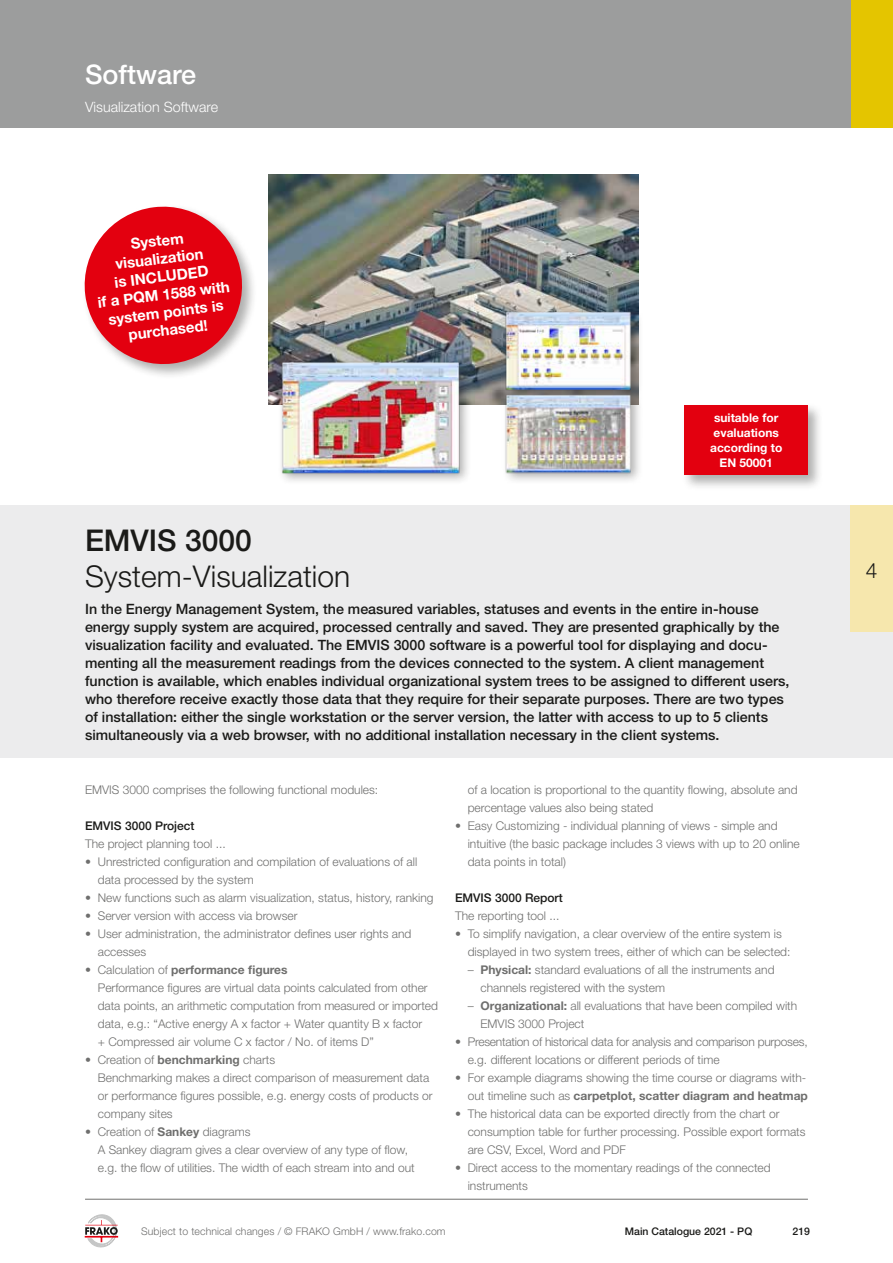
<style>
.page{position:relative;width:893px;height:1263px;background:#fff}
.page>*{position:absolute;margin:0;border:0;box-sizing:border-box;transform-origin:0 0}
.t1{font:300 30px "Helvetica Neue LT Std";color:#1a1a18}
.t2{font:500 30px "Helvetica Neue LT Std";color:#1a1a18}
.t3{font:500 27px "Helvetica Neue LT Std";color:#fff}
.t4{font:300 21px "Helvetica Neue LT Std";color:#1a1a18}
.t5{font:700 15px/18px "Helvetica Neue LT Std";color:#fff;text-align:center}
.t6{font:500 14.25px/18px "Helvetica Neue LT Std";color:#1a1a18}
.t7{font:300 14.25px "Helvetica Neue LT Std";color:#fff}
.t8{font:300 12px/18px "Helvetica Neue LT Std";color:#6f6f6e}
.t9{font:300 12px/18px "Helvetica Neue LT Std";letter-spacing:-.02em;color:#6f6f6e}
.t10{font:700 12px/15px "Helvetica Neue LT Std";color:#fff;text-align:center}
.t11{font:500 12px "Helvetica Neue LT Std";color:#1a1a18}
.t12{font:300 10.5px "Helvetica Neue LT Std";letter-spacing:.01em;color:#6f6f6e}
.t13{font:500 10.5px "Helvetica Neue LT Std";color:#1a1a18}
.s1{font-weight:700}
</style>
<div class="page">
<div style="left:850px;top:0;width:43px;height:128px;background:#e4c500"></div>
<img style="left:268px;top:175px;width:371px;height:230px">
<div style="left:0;top:506px;width:893px;height:252px;background:#ececed"></div>
<div style="left:850px;top:506px;width:43px;height:126px;background:#f6e7ad"></div>
<div style="left:0;top:0;width:850px;height:128px;background:#9c9d9d"></div>
<hr style="left:85px;top:1199px;width:723px;height:1px;background:#6f6f6e">
<svg style="left:85px;top:1214px;width:34px;height:34px"></svg>
<img style="left:276px;top:187px;width:364px;height:294px">
<div style="left:82px;top:204px;width:176px;height:175px;background:#1a1a18;opacity:.35"></div>
<svg style="left:82px;top:204px;width:165px;height:165px"></svg>
<div style="left:682px;top:402px;width:141px;height:88px;background:#1a1a18;opacity:.35"></div>
<div style="left:685px;top:405px;width:123px;height:70px;background:#e3000f"></div>
<h2 class="t3" style="left:85px;top:58px;width:113px">Software</h2>
<p class="t7" style="left:85px;top:98px;width:135px">Visualization Software</p>
<p class="t5" style="left:90px;top:240px;width:135px;rotate:-7deg">System visualization<br>is INCLUDED<br>if a PQM 1588 with system points is purchased!</p>
<h1 class="t2" style="left:85px;top:522px;width:168px">EMVIS 3000</h1>
<h1 class="t1" style="left:85px;top:558px;width:267px">System-Visualization</h1>
<p class="t10" style="left:710px;top:410px;width:74px">suitable for evaluations according to<br>EN 50001</p>
<p class="t6" style="left:85px;top:599px;width:706px">In the Energy Management System, the measured variables, statuses and events in the entire in-house energy supply system are acquired, processed centrally and saved. They are presented graphically by the visualization facility and evaluated. The EMVIS 3000 software is a powerful tool for displaying and docu&shy;menting all the measurement readings from the devices connected to the system. A client management function is available, which enables individual organizational system trees to be assigned to different users, who therefore receive exactly those data that they require for their separate purposes. There are two types of installation: either the single workstation or the server version, the latter with access to up to 5 clients simultaneously via a web browser, with no additional installation necessary in the client systems.</p>
<p class="t8" style="left:85px;top:780px;width:295px">EMVIS 3000 comprises the following functional modules:</p>
<p class="t11" style="left:85px;top:818px;width:111px">EMVIS 3000 Project</p>
<p class="t8" style="left:85px;top:834px;width:142px">The project planning tool ...</p>
<p class="t8" style="left:98px;top:852px;width:321px;text-indent:-13px">• Unrestricted configuration and compilation of evaluations of all data processed by the system</p>
<p class="t8" style="left:85px;top:888px;width:350px">• New functions such as alarm visualization, status, history, ranking</p>
<p class="t8" style="left:85px;top:906px;width:214px">• Server version with access via browser</p>
<p class="t8" style="left:98px;top:924px;width:315px;text-indent:-13px">• User administration, the administrator defines user rights and accesses</p>
<p class="t8" style="left:98px;top:960px;width:342px;text-indent:-13px">• Calculation of <span class="s1">performance figures<br></span>Performance figures are virtual data points calculated from other data points, an arithmetic computation from measured or imported data, e.g.: “Active energy A x factor + Water quantity B x factor<br>+ Compressed air volume C x factor / No. of items D”</p>
<p class="t8" style="left:98px;top:1050px;width:336px;text-indent:-13px">• Creation of <span class="s1">benchmarking</span> charts<br>Benchmarking makes a direct comparison of measurement data or performance figures possible, e.g. energy costs of products or company sites</p>
<p class="t8" style="left:98px;top:1122px;width:318px;text-indent:-13px">• Creation of <span class="s1">Sankey</span> diagrams<br>A Sankey diagram gives a clear overview of any type of flow, e.g. the flow of utilities. The width of each stream into and out</p>
<p class="t8" style="left:468px;top:780px;width:331px">of a location is proportional to the quantity flowing, absolute and percentage values also being stated</p>
<p class="t8" style="left:468px;top:816px;width:334px;text-indent:-13px">• Easy Customizing - individual planning of views - simple and intuitive (the basic package includes 3 views with up to 20 online data points in total)</p>
<p class="t11" style="left:455px;top:890px;width:109px">EMVIS 3000 Report</p>
<p class="t8" style="left:455px;top:906px;width:106px">The reporting tool ...</p>
<p class="t8" style="left:468px;top:924px;width:324px;text-indent:-13px">• To simplify navigation, a clear overview of the entire system is displayed in two system trees, either of which can be selected:</p>
<p class="t8" style="left:480px;top:960px;width:296px;text-indent:-13px">– <span class="s1">Physical:</span> standard evaluations of all the instruments and channels registered with the system</p>
<p class="t8" style="left:480px;top:996px;width:318px;text-indent:-13px">– <span class="s1">Organizational:</span> all evaluations that have been compiled with<br>EMVIS 3000 Project</p>
<p class="t9" style="left:468px;top:1032px;width:341px;text-indent:-13px">• Presentation of historical data for analysis and comparison purposes, e.g. different locations or different periods of time</p>
<p class="t8" style="left:455px;top:1068px;width:354px;text-align:right">• For example diagrams showing the time course or diagrams with&shy;out timeline such as <span class="s1">carpetplot, scatter diagram and heatmap</span></p>
<p class="t8" style="left:468px;top:1104px;width:339px;text-indent:-13px">• The historical data can be exported directly from the chart or consumption table for further processing. Possible export formats are CSV, Excel, Word and PDF</p>
<p class="t8" style="left:468px;top:1158px;width:304px;text-indent:-13px">• Direct access to the momentary readings of the connected instruments</p>
<p class="t12" style="left:141px;top:1224px;width:306px">Subject to technical changes / © FRAKO GmbH / www.frako.com</p>
<p class="t13" style="left:625px;top:1225px;width:129px">Main Catalogue 2021 - PQ</p>
<p class="t13" style="left:792px;top:1225px;width:19px">219</p>
<h3 class="t4" style="left:866px;top:557px;width:13px">4</h3>
</div>
